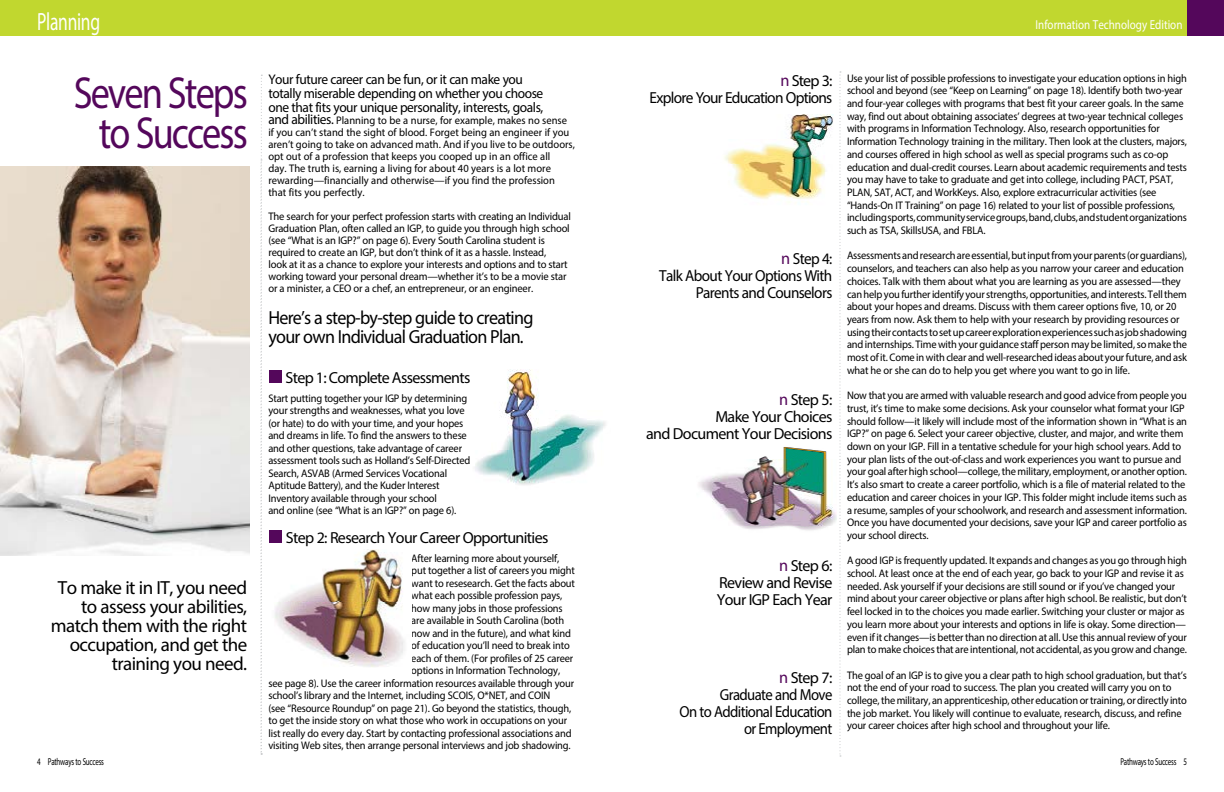
<style>
.page{position:relative;width:1224px;height:792px;background:#fff}
.page>*{position:absolute;margin:0;border:0;box-sizing:border-box;transform-origin:0 0}
.t1{font:45px/40px "Myriad Pro";letter-spacing:-.05em;color:#54075b;text-align:center;scale:.85 1}
.t2{font:25px "Myriad Pro";color:#fff;scale:.7 1}
.t3{font:19px/19px "Myriad Pro";letter-spacing:-.03em;color:#000;text-align:right}
.t4{font:19px/19px "Myriad Pro";letter-spacing:-.03em;color:#000;scale:.95 1}
.t5{font:16px/17px "Myriad Pro";letter-spacing:-.04em;color:#000;text-align:right}
.t6{font:16px/17px "Myriad Pro";letter-spacing:-.04em;color:#000;text-align:right;scale:.95 1}
.t7{font:14px/14px "Myriad Pro";letter-spacing:-.03em;color:#000;scale:.96 1}
.t8{font:13px "Myriad Pro";color:#fff;scale:.85 1}
.t9{font:12px "Myriad Pro";color:#fff;scale:.85 1}
.t10{font:11px/12.7px "Myriad Pro";letter-spacing:-.015em;color:#000;scale:.95 1}
.t11{font:11px/12px "Myriad Pro";letter-spacing:-.015em;color:#000;scale:.96 1}
.t12{font:10px "Myriad Pro";letter-spacing:-.03em;color:#000;scale:.7 1}
.s1{font-size:14px}
.s2{font-size:17px;color:#54075b}
</style>
<div class="page">
<div style="left:612px;top:0;width:612px;height:36px;background:#c1d72f"></div>
<div style="left:1188px;top:0;width:36px;height:36px;background:#54075b"></div>
<svg style="left:840px;top:72px;width:1px;height:685px"></svg>
<img style="left:698px;top:447px;width:138px;height:84px">
<div style="left:269px;top:370px;width:13px;height:13px;background:#54075b"></div>
<div style="left:269px;top:530px;width:13px;height:13px;background:#54075b"></div>
<img style="left:0;top:166px;width:249px;height:389px">
<svg style="left:260px;top:75px;width:2px;height:679px"></svg>
<img style="left:475px;top:370px;width:131px;height:115px">
<img style="left:274px;top:550px;width:131px;height:117px">
<div style="left:0;top:0;width:612px;height:36px;background:#c1d72f"></div>
<img style="left:724px;top:114px;width:109px;height:89px">
<h2 class="t2" style="left:37px;top:6px;width:91px">Planning</h2>
<h1 class="t1" style="left:74px;top:72px;width:206px">Seven Steps to Success</h1>
<h3 class="t3" style="left:51px;top:578px;width:198px">To make it in IT, you need to assess your abilities, match them with the right occupation, and get the training you need.</h3>
<p class="t12" style="left:37px;top:756px;width:97px">4 Pathways to Success</p>
<p class="t7" style="left:268px;top:72px;width:288px">Your future career can be fun, or it can make you totally miserable depending on whether you choose one that fits your unique personality, interests, goals,</p>
<p class="t11" style="left:268px;top:114px;width:321px"><span class="s1">and abilities.</span> Planning to be a nurse, for example, makes no sense if you can’t stand the sight of blood. Forget being an engineer if you aren’t going to take on advanced math. And if you live to be outdoors, opt out of a profession that keeps you cooped up in an office all<br>day. The truth is, earning a living for about 40 years is a lot more rewarding—financially and otherwise—if you find the profession that fits you perfectly.</p>
<p class="t11" style="left:268px;top:210px;width:317px">The search for your perfect profession starts with creating an Individual Graduation Plan, often called an IGP, to guide you through high school (see “What is an IGP?” on page 6). Every South Carolina student is required to create an IGP, but don’t think of it as a hassle. Instead,<br>look at it as a chance to explore your interests and options and to start working toward your personal dream—whether it’s to be a movie star or a minister, a CEO</p>
<p class="t11" style="left:354px;top:282px;width:189px">or a chef, an entrepreneur, or an engineer.</p>
<h3 class="t4" style="left:268px;top:308px;width:281px">Here’s a step-by-step guide to creating your own Individual Graduation Plan.</h3>
<h3 class="t5" style="left:286px;top:369px;width:186px">Step 1: Complete Assessments</h3>
<p class="t10" style="left:268px;top:392px;width:214px">Start putting together your IGP by determining your strengths and weaknesses, what you love (or hate) to do with your time, and your hopes and dreams in life. To find the answers to these and other questions, take advantage of career assessment tools such as Holland’s Self-Directed Search, ASVAB (Armed Services Vocational Aptitude Battery), and the Kuder Interest Inventory available through your school<br>and online (see “What is an IGP?” on page 6).</p>
<h3 class="t5" style="left:286px;top:529px;width:264px">Step 2: Research Your Career Opportunities</h3>
<p class="t10" style="left:411px;top:551px;width:157px">After learning more about yourself,</p>
<p class="t10" style="left:411px;top:564px;width:174px">put together a list of careers you might</p>
<p class="t10" style="left:411px;top:576px;width:174px">want to resesearch. Get the facts about</p>
<p class="t10" style="left:411px;top:589px;width:161px">what each possible profession pays,</p>
<p class="t10" style="left:411px;top:601px;width:161px">how many jobs in those professions</p>
<p class="t10" style="left:411px;top:614px;width:163px">are available in South Carolina (both</p>
<p class="t10" style="left:411px;top:626px;width:170px">now and in the future), and what kind</p>
<p class="t10" style="left:411px;top:639px;width:168px">of education you’ll need to break into</p>
<p class="t10" style="left:411px;top:651px;width:172px">each of them. (For profiles of 25 career</p>
<p class="t10" style="left:411px;top:664px;width:158px">options in Information Technology,</p>
<p class="t10" style="left:268px;top:676px;width:323px">see page 8). Use the career information resources available through your</p>
<p class="t10" style="left:268px;top:689px;width:298px">school’s library and the Internet, including SCOIS, O*NET, and COIN</p>
<p class="t10" style="left:268px;top:701px;width:320px">(see “Resource Roundup” on page 21). Go beyond the statistics, though,</p>
<p class="t10" style="left:268px;top:714px;width:316px">to get the inside story on what those who work in occupations on your</p>
<p class="t10" style="left:268px;top:726px;width:321px">list really do every day. Start by contacting professional associations and</p>
<p class="t10" style="left:268px;top:739px;width:320px">visiting Web sites, then arrange personal interviews and job shadowing.</p>
<p class="t9" style="left:1119px;top:14px;width:73px">[ Edition Name ]</p>
<p class="t8" style="left:1036px;top:17px;width:174px">Information Technology Edition</p>
<h3 class="t5" style="left:649px;top:72px;width:185px"><span class="s2">n</span> Step 3:<br>Explore Your Education Options</h3>
<h3 class="t6" style="left:659px;top:250px;width:184px"><span class="s2">n</span> Step 4:<br>Talk About Your Options With<br>Parents and Counselors</h3>
<h3 class="t5" style="left:646px;top:391px;width:188px"><span class="s2">n</span> Step 5:<br>Make Your Choices<br>and Document Your Decisions</h3>
<h3 class="t5" style="left:717px;top:557px;width:117px;text-align:justify;text-indent:62px"><span class="s2">n</span> Step 6:<br>Review and Revise Your IGP Each Year</h3>
<h3 class="t5" style="left:679px;top:669px;width:154px"><span class="s2">n</span> Step 7:<br>Graduate and Move<br>On to Additional Education or Employment</h3>
<p class="t10" style="left:847px;top:71px;width:359px">Use your list of possible professions to investigate your education options in high school and beyond (see “Keep on Learning” on page 18). Identify both two-year and four-year colleges with programs that best fit your career goals. In the same way, find out about obtaining associates’ degrees at two-year technical colleges with programs in Information Technology. Also, research opportunities for Information Technology training in the military. Then look at the clusters, majors, and courses offered in high school as well as special programs such as co-op education and dual-credit courses. Learn about academic requirements and tests you may have to take to graduate and get into college, including PACT, PSAT, PLAN, SAT, ACT, and WorkKeys. Also, explore extracurricular activities (see “Hands-On IT Training” on page 16) related to your list of possible professions, including sports, community service groups, band, clubs, and student organizations such as TSA, SkillsUSA, and FBLA.</p>
<p class="t10" style="left:847px;top:249px;width:359px">Assessments and research are essential, but input from your parents (or guardians), counselors, and teachers can also help as you narrow your career and education choices. Talk with them about what you are learning as you are assessed—they can help you further identify your strengths, opportunities, and interests. Tell them about your hopes and dreams. Discuss with them career options five, 10, or 20 years from now. Ask them to help with your research by providing resources or using their contacts to set up career exploration experiences such as job shadowing and internships. Time with your guidance staff person may be limited, so make the most of it. Come in with clear and well-researched ideas about your future, and ask what he or she can do to help you get where you want to go in life.</p>
<p class="t10" style="left:847px;top:389px;width:359px">Now that you are armed with valuable research and good advice from people you trust, it’s time to make some decisions. Ask your counselor what format your IGP should follow—it likely will include most of the information shown in “What is an IGP?” on page 6. Select your career objective, cluster, and major, and write them down on your IGP. Fill in a tentative schedule for your high school years. Add to your plan lists of the out-of-class and work experiences you want to pursue and your goal after high school—college, the military, employment, or another option.<br>It’s also smart to create a career portfolio, which is a file of material related to the education and career choices in your IGP. This folder might include items such as a resume, samples of your schoolwork, and research and assessment information.<br>Once you have documented your decisions, save your IGP and career portfolio as your school directs.</p>
<p class="t10" style="left:847px;top:554px;width:359px">A good IGP is frequently updated. It expands and changes as you go through high school. At least once at the end of each year, go back to your IGP and revise it as needed. Ask yourself if your decisions are still sound or if you’ve changed your mind about your career objective or plans after high school. Be realistic, but don’t feel locked in to the choices you made earlier. Switching your cluster or major as you learn more about your interests and options in life is okay. Some direction— even if it changes—is better than no direction at all. Use this annual review of your plan to make choices that are intentional, not accidental, as you grow and change.</p>
<p class="t10" style="left:847px;top:668px;width:359px">The goal of an IGP is to give you a clear path to high school graduation, but that’s not the end of your road to success. The plan you created will carry you on to college, the military, an apprenticeship, other education or training, or directly into the job market. You likely will continue to evaluate, research, discuss, and refine your career choices after high school and throughout your life.</p>
<p class="t12" style="left:1120px;top:756px;width:97px">Pathways to Success 5</p>
</div>
